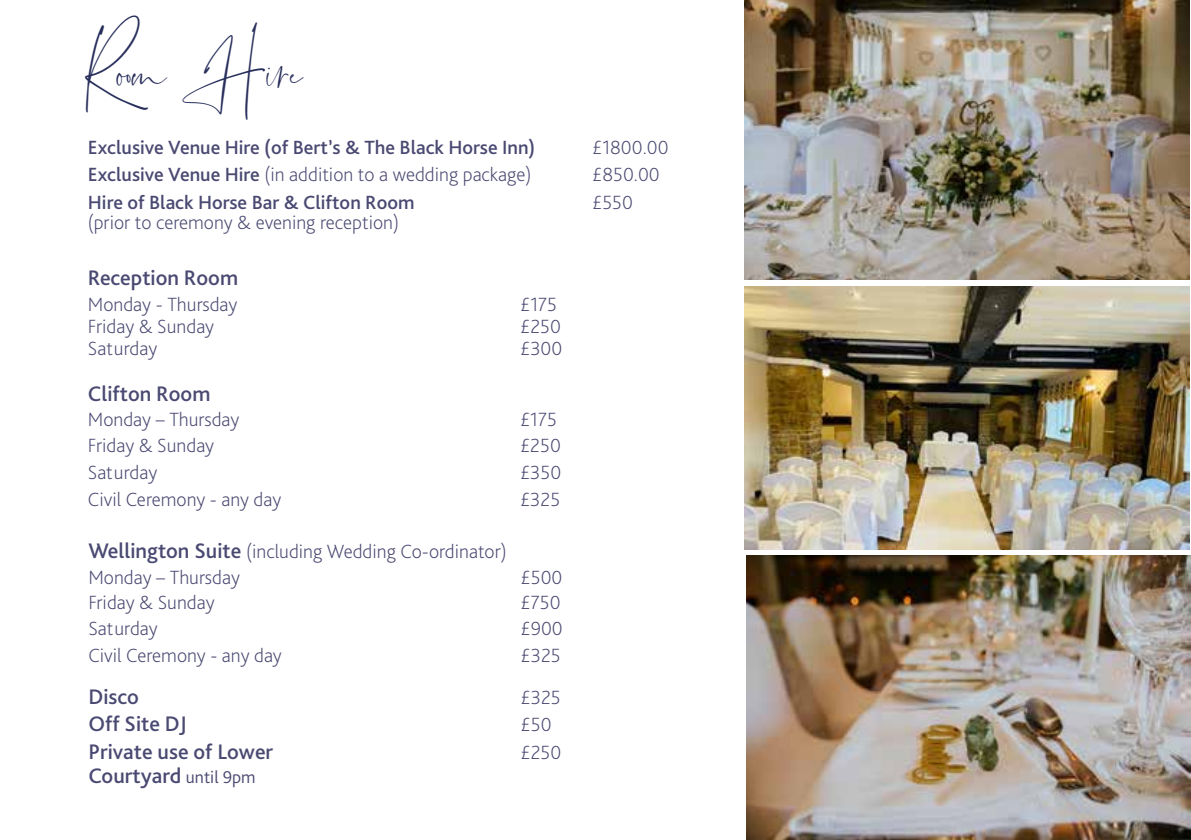
<style>
.page{position:relative;width:1191px;height:840px;background:#fff}
.page>*{position:absolute;margin:0;border:0;box-sizing:border-box;transform-origin:0 0}
.t1{font:36px "Santorini";color:#272e5b}
.t2{font:500 22px "Bliss Pro";color:#4a4972}
.t3{font:200 20px/25.4px "Bliss Pro";color:#4a4972}
.t4{font:500 20px "Bliss Pro";color:#4a4972}
.s1{font-weight:500}
.s2{font-weight:500;font-size:22px}
.s3{font-weight:300;font-size:18px}
</style>
<div class="page">
<img style="left:745px;top:286px;width:444px;height:263px">
<img style="left:745px;top:0;width:444px;height:279px">
<img style="left:746px;top:555px;width:445px;height:284px">
<h1 class="t1" style="left:85px;top:58px;width:219px">Room Hire</h1>
<p class="t4" style="left:88px;top:135px;width:449px">Exclusive Venue Hire (of Bert’s &amp; The Black Horse Inn)</p>
<p class="t3" style="left:592px;top:134px;width:78px">£1800.00</p>
<p class="t3" style="left:88px;top:161px;width:445px"><span class="s1">Exclusive Venue Hire</span> (in addition to a wedding package)</p>
<p class="t3" style="left:592px;top:161px;width:69px">£850.00</p>
<p class="t4" style="left:88px;top:189px;width:328px">Hire of Black Horse Bar &amp; Clifton Room</p>
<p class="t3" style="left:592px;top:189px;width:42px">£550</p>
<p class="t3" style="left:88px;top:209px;width:312px">(prior to ceremony &amp; evening reception)</p>
<p class="t2" style="left:88px;top:264px;width:152px">Reception Room</p>
<p class="t3" style="left:88px;top:291px;width:151px">Monday - Thursday</p>
<p class="t3" style="left:520px;top:291px;width:39px">£175</p>
<p class="t3" style="left:88px;top:313px;width:128px">Friday &amp; Sunday</p>
<p class="t3" style="left:520px;top:313px;width:42px">£250</p>
<p class="t3" style="left:88px;top:335px;width:71px">Saturday</p>
<p class="t3" style="left:520px;top:335px;width:44px">£300</p>
<p class="t2" style="left:88px;top:379px;width:124px">Clifton Room</p>
<p class="t3" style="left:88px;top:406px;width:153px">Monday – Thursday</p>
<p class="t3" style="left:520px;top:406px;width:39px">£175</p>
<p class="t3" style="left:88px;top:431px;width:128px">Friday &amp; Sunday</p>
<p class="t3" style="left:520px;top:431px;width:42px">£250</p>
<p class="t3" style="left:88px;top:459px;width:71px">Saturday</p>
<p class="t3" style="left:520px;top:459px;width:43px">£350</p>
<p class="t3" style="left:88px;top:486px;width:195px">Civil Ceremony - any day</p>
<p class="t3" style="left:520px;top:486px;width:42px">£325</p>
<p class="t3" style="left:88px;top:538px;width:420px"><span class="s2">Wellington Suite</span> (including Wedding Co-ordinator)<br>Monday – Thursday</p>
<p class="t3" style="left:520px;top:563px;width:43px">£500</p>
<p class="t3" style="left:88px;top:589px;width:128px">Friday &amp; Sunday</p>
<p class="t3" style="left:520px;top:589px;width:42px">£750</p>
<p class="t3" style="left:88px;top:614px;width:71px">Saturday</p>
<p class="t3" style="left:520px;top:614px;width:44px">£900</p>
<p class="t3" style="left:88px;top:641px;width:195px">Civil Ceremony - any day</p>
<p class="t3" style="left:520px;top:641px;width:42px">£325</p>
<p class="t2" style="left:88px;top:682px;width:52px">Disco</p>
<p class="t3" style="left:520px;top:683px;width:42px">£325</p>
<p class="t2" style="left:88px;top:710px;width:100px">Off Site DJ</p>
<p class="t3" style="left:520px;top:711px;width:33px">£50</p>
<p class="t2" style="left:88px;top:737px;width:186px">Private use of Lower</p>
<p class="t3" style="left:520px;top:738px;width:42px">£250</p>
<p class="t2" style="left:88px;top:761px;width:169px">Courtyard <span class="s3">until 9pm</span></p>
</div>
